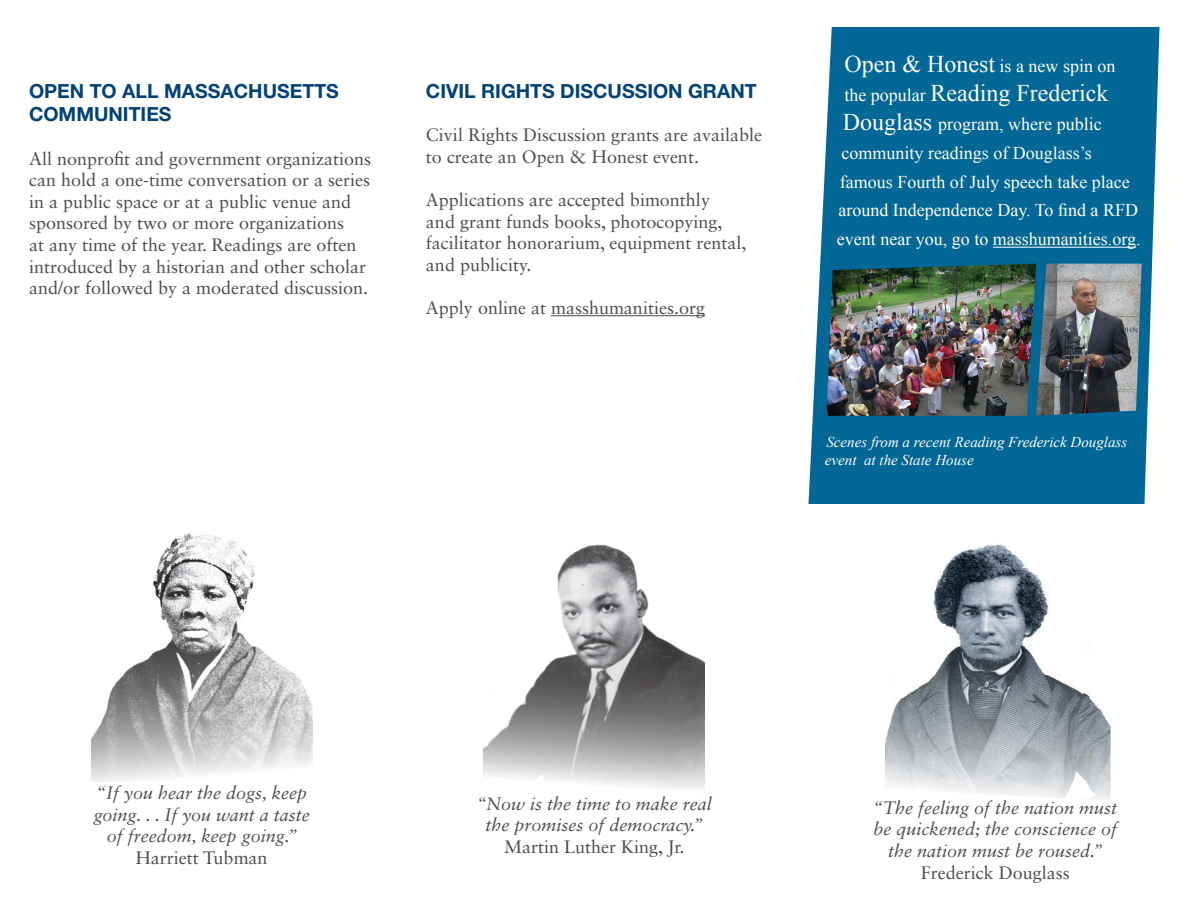
<style>
.page{position:relative;width:1188px;height:918px;background:#fff}
.page>*{position:absolute;margin:0;border:0;box-sizing:border-box;transform-origin:0 0}
.t1{font:24px "Times New Roman";color:#fff}
.t2{font:700 19.5px/23.4px "Helvetica Neue LT Std";color:#004279}
.t3{font:18px/21.6px "Sabon LT Std";color:#4b4c4d}
.t4{font:italic 18px/21.6px "Sabon LT Std";color:#4b4c4d;text-align:center}
.t5{font:18px/28.8px "Times New Roman";color:#fff}
.t6{font:italic 15px/18px "Times New Roman";color:#fff}
.s1{font-size:24px}
.s2{font-size:18px}
</style>
<div class="page">
<img style="left:885px;top:544px;width:226px;height:256px">
<img style="left:92px;top:532px;width:221px;height:250px">
<img style="left:483px;top:544px;width:222px;height:246px">
<svg style="left:808px;top:27px;width:351px;height:477px;background:#13729e"></svg>
<hr style="left:993px;top:247px;width:143px;height:1px;background:#fff">
<img style="left:826px;top:264px;width:316px;height:152px">
<hr style="left:551px;top:315px;width:154px;height:1px;background:#4b4c4d">
<p class="t2" style="left:29px;top:79px;width:311px">OPEN TO ALL MASSACHUSETTS<br>COMMUNITIES</p>
<p class="t3" style="left:29px;top:147px;width:343px">All nonprofit and government organizations can hold a one-time conversation or a series in a public space or at a public venue and sponsored by two or more organizations<br>at any time of the year. Readings are often introduced by a historian and other scholar and/or followed by a moderated discussion.</p>
<p class="t2" style="left:426px;top:79px;width:332px">CIVIL RIGHTS DISCUSSION GRANT</p>
<p class="t3" style="left:426px;top:124px;width:338px">Civil Rights Discussion grants are available to create an Open &amp; Honest event.</p>
<p class="t3" style="left:426px;top:189px;width:322px">Applications are accepted bimonthly<br>and grant funds books, photocopying, facilitator honorarium, equipment rental, and publicity.</p>
<p class="t3" style="left:426px;top:297px;width:281px">Apply online at masshumanities.org</p>
<p class="t5" style="left:844px;top:52px;width:273px"><span class="s1">Open &amp; Honest</span> is a new spin on</p>
<p class="t1" style="left:844px;top:77px;width:265px"><span class="s2">the popular</span> Reading Frederick</p>
<p class="t5" style="left:837px;top:109px;width:305px;text-indent:6px"><span class="s1">Douglass</span> program, where public community readings of Douglass’s famous Fourth of July speech take place around Independence Day. To find a RFD event near you, go to masshumanities.org.</p>
<p class="t6" style="left:825px;top:432px;width:304px">Scenes from a recent Reading Frederick Douglass event at the State House</p>
<p class="t4" style="left:94px;top:782px;width:218px">“If you hear the dogs, keep going. . . If you want a taste of freedom, keep going.”</p>
<p class="t3" style="left:136px;top:847px;width:133px">Harriett Tubman</p>
<p class="t4" style="left:476px;top:793px;width:237px">“Now is the time to make real the promises of democracy.”</p>
<p class="t3" style="left:504px;top:836px;width:182px">Martin Luther King, Jr.</p>
<p class="t4" style="left:873px;top:797px;width:246px">“The feeling of the nation must</p>
<p class="t4" style="left:873px;top:818px;width:245px">be quickened; the conscience of</p>
<p class="t4" style="left:888px;top:840px;width:216px">the nation must be roused.”</p>
<p class="t3" style="left:921px;top:861px;width:151px">Frederick Douglass</p>
</div>
